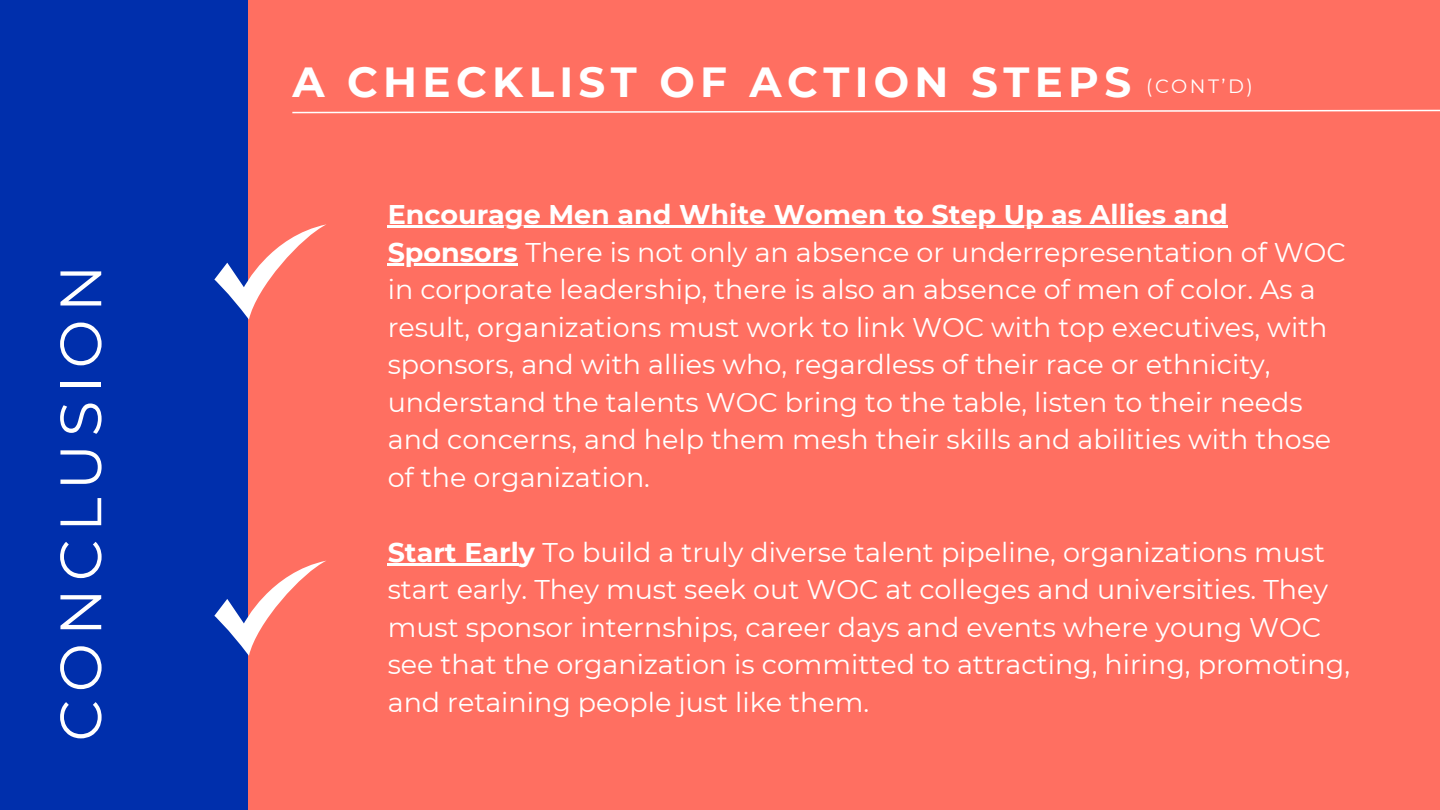
<style>
.page{position:relative;width:1440px;height:810px;background:#ff6f61}
.page>*{position:absolute;margin:0;border:0;box-sizing:border-box;transform-origin:0 0}
.t1{font:58.3px "Montserrat";letter-spacing:.125em;color:#fff}
.t2{font:700 42px "Montserrat";letter-spacing:.125em;color:#fff}
.t3{font:27px/37.5px "Montserrat";color:#fff}
.s1{font-weight:400;font-size:19.3px}
.s2{font-weight:700}
</style>
<div class="page">
<div style="left:0;top:0;width:247px;height:810px;background:#002fac"></div>
<hr style="left:388px;top:226px;width:840px;height:2px;background:#fff">
<hr style="left:388px;top:263px;width:130px;height:3px;background:#fff">
<hr style="left:388px;top:563px;width:131px;height:3px;background:#fff">
<svg style="left:292px;top:109px;width:1148px;height:5px"></svg>
<svg style="left:214px;top:561px;width:112px;height:95px"></svg>
<svg style="left:214px;top:224px;width:112px;height:96px"></svg>
<h1 class="t1" style="left:45px;top:741px;width:478px;rotate:-90deg">CONCLUSION</h1>
<h2 class="t2" style="left:292px;top:56px;width:962px">A CHECKLIST OF ACTION STEPS <span class="s1">(CONT’D)</span></h2>
<p class="t3" style="left:388px;top:196px;width:960px"><span class="s2">Encourage Men and White Women to Step Up as Allies and Sponsors</span> There is not only an absence or underrepresentation of WOC in corporate leadership, there is also an absence of men of color. As a result, organizations must work to link WOC with top executives, with sponsors, and with allies who, regardless of their race or ethnicity, understand the talents WOC bring to the table, listen to their needs and concerns, and help them mesh their skills and abilities with those of the organization.</p>
<p class="t3" style="left:388px;top:533px;width:964px"><span class="s2">Start Early</span> To build a truly diverse talent pipeline, organizations must start early. They must seek out WOC at colleges and universities. They must sponsor internships, career days and events where young WOC see that the organization is committed to attracting, hiring, promoting, and retaining people just like them.</p>
</div>
